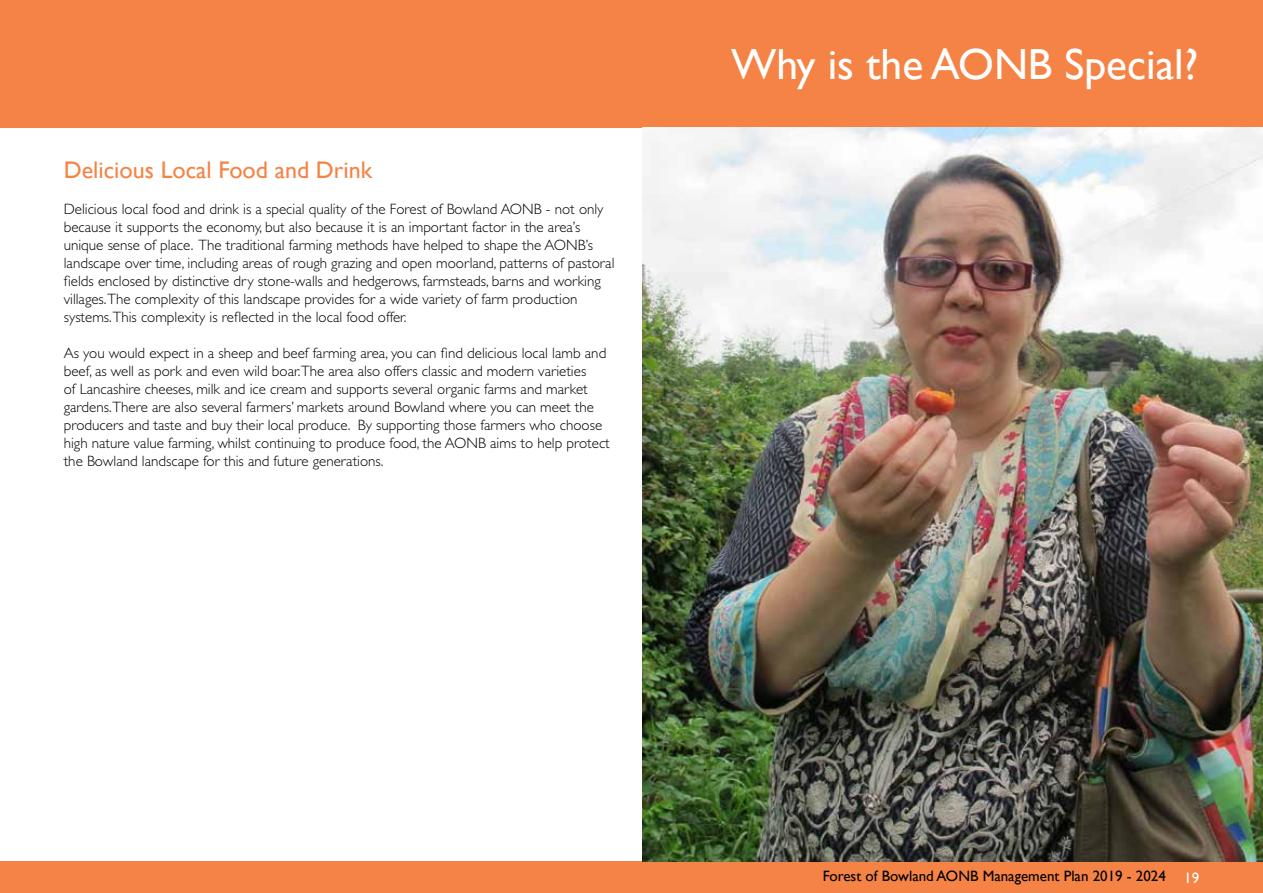
<style>
.page{position:relative;width:1263px;height:893px;background:#fff}
.page>*{position:absolute;margin:0;border:0;box-sizing:border-box;transform-origin:0 0}
.t1{font:43.5px "Gill Sans";color:#fff}
.t2{font:24px "Gill Sans";color:#f58345}
.t3{font:300 15px/18px "Gill Sans";color:#000}
.t4{font:15px "Gill Sans";color:#000}
.s1{color:#fff}
</style>
<div class="page">
<div style="left:0;top:0;width:1263px;height:128px;background:#f58345"></div>
<div style="left:0;top:861px;width:1263px;height:32px;background:#f58345"></div>
<img style="left:642px;top:128px;width:621px;height:733px">
<h2 class="t2" style="left:64px;top:156px;width:310px">Delicious Local Food and Drink</h2>
<p class="t3" style="left:64px;top:200px;width:552px">Delicious local food and drink is a special quality of the Forest of Bowland AONB - not only because it supports the economy, but also because it is an important factor in the area’s unique sense of place. The traditional farming methods have helped to shape the AONB’s landscape over time, including areas of rough grazing and open moorland, patterns of pastoral fields enclosed by distinctive dry stone-walls and hedgerows, farmsteads, barns and working villages.The complexity of this landscape provides for a wide variety of farm production systems.This complexity is reflected in the local food offer.</p>
<p class="t3" style="left:64px;top:344px;width:547px">As you would expect in a sheep and beef farming area, you can find delicious local lamb and beef, as well as pork and even wild boar.The area also offers classic and modern varieties<br>of Lancashire cheeses, milk and ice cream and supports several organic farms and market gardens.There are also several farmers’ markets around Bowland where you can meet the producers and taste and buy their local produce. By supporting those farmers who choose high nature value farming, whilst continuing to produce food, the AONB aims to help protect the Bowland landscape for this and future generations.</p>
<h1 class="t1" style="left:731px;top:39px;width:469px">Why is the AONB Special?</h1>
<p class="t4" style="left:823px;top:867px;width:378px">Forest of Bowland AONB Management Plan 2019 - 2024 <span class="s1">19</span></p>
</div>
